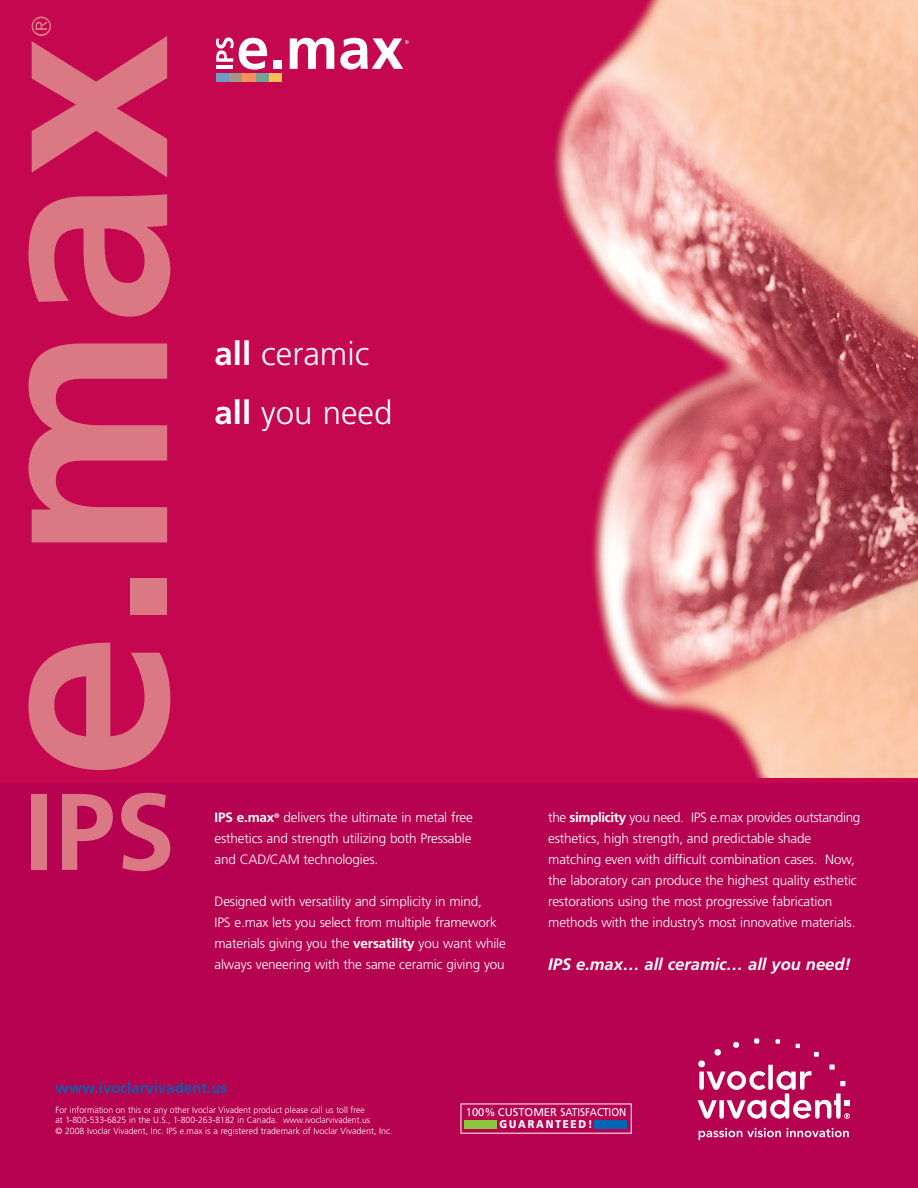
<style>
.page{position:relative;width:918px;height:1188px;background:#fff}
.page>*{position:absolute;margin:0;border:0;box-sizing:border-box;transform-origin:0 0}
.t1{font:300 33px/58.5px "Frutiger";color:#fff}
.t2{font:italic 700 16.5px "Frutiger";color:#fff}
.t3{font:700 15px "Frutiger";color:#135cab}
.t4{font:300 13.5px/21px "Frutiger";letter-spacing:-.01em;color:#fff}
.t5{font:11.25px "Frutiger";color:#fff}
.t6{font:900 11.25px "Frutiger";letter-spacing:.185em;color:#fff;scale:.89 1}
.t7{font:300 9px/10.5px "Frutiger";color:#fff}
.s1{font-weight:700}
</style>
<div class="page">
<img style="left:0;top:0;width:918px;height:777px">
<div style="left:0;top:783px;width:918px;height:405px;background:#b60150"></div>
<div style="left:273px;top:61px;width:9px;height:8px;background:#fff"></div>
<svg style="left:290px;top:38px;width:44px;height:31px"></svg>
<svg style="left:216px;top:37px;width:51px;height:33px"></svg>
<svg style="left:340px;top:38px;width:69px;height:32px"></svg>
<div style="left:216px;top:73px;width:13px;height:9px;background:#7299c6"></div>
<div style="left:269px;top:73px;width:13px;height:9px;background:#fdbe56"></div>
<div style="left:256px;top:73px;width:13px;height:9px;background:#71a492"></div>
<div style="left:229px;top:73px;width:14px;height:9px;background:#a1988a"></div>
<div style="left:242px;top:73px;width:14px;height:9px;background:#f6905c"></div>
<div style="left:465px;top:1120px;width:32px;height:9px;background:#8bc63e"></div>
<div style="left:594px;top:1120px;width:32px;height:9px;background:#0166b3"></div>
<svg style="left:28px;top:643px;width:142px;height:127px;background:#d14a6f"></svg>
<div style="left:130px;top:578px;width:37px;height:37px;background:#da7884"></div>
<svg style="left:28px;top:343px;width:139px;height:199px;background:#d14a6e"></svg>
<svg style="left:28px;top:194px;width:142px;height:123px;background:#d14c70"></svg>
<div style="left:32px;top:794px;width:15px;height:76px;background:#da7884"></div>
<svg style="left:62px;top:794px;width:51px;height:76px"></svg>
<svg style="left:121px;top:793px;width:49px;height:78px"></svg>
<svg style="left:32px;top:17px;width:135px;height:160px;background:#ce3b68"></svg>
<svg style="left:698px;top:1038px;width:152px;height:81px"></svg>
<svg style="left:699px;top:1128px;width:150px;height:12px"></svg>
<h1 class="t1" style="left:214px;top:327px;width:179px"><span class="s1">all</span> ceramic <span class="s1">all</span> you need</h1>
<p class="t4" style="left:214px;top:808px;width:260px;text-align:justify"><span class="s1">IPS e.max</span><sup>®</sup> delivers the ultimate in metal free esthetics and strength utilizing both Pressable and CAD/CAM technologies.</p>
<p class="t4" style="left:214px;top:892px;width:293px">Designed with versatility and simplicity in mind,<br>IPS e.max lets you select from multiple framework materials giving you the <span class="s1">versatility</span> you want while always veneering with the same ceramic giving you</p>
<p class="t4" style="left:548px;top:808px;width:314px">the <span class="s1">simplicity</span> you need. IPS e.max provides outstanding esthetics, high strength, and predictable shade matching even with difficult combination cases. Now, the laboratory can produce the highest quality esthetic restorations using the most progressive fabrication methods with the industry’s most innovative materials.</p>
<p class="t2" style="left:548px;top:957px;width:304px">IPS e.max… all ceramic… all you need!</p>
<p class="t3" style="left:56px;top:1082px;width:173px">www.ivoclarvivadent.us</p>
<p class="t7" style="left:56px;top:1105px;width:339px">For information on this or any other Ivoclar Vivadent product please call us toll free<br>at 1-800-533-6825 in the U.S., 1-800-263-8182 in Canada. www.ivoclarvivadent.us<br>© 2008 Ivoclar Vivadent, Inc. IPS e.max is a registered trademark of Ivoclar Vivadent, Inc.</p>
<p class="t5" style="left:466px;top:1107px;width:162px">100% CUSTOMER SATISFACTION</p>
<p class="t6" style="left:500px;top:1120px;width:106px">GUARANTEED!</p>
</div>
